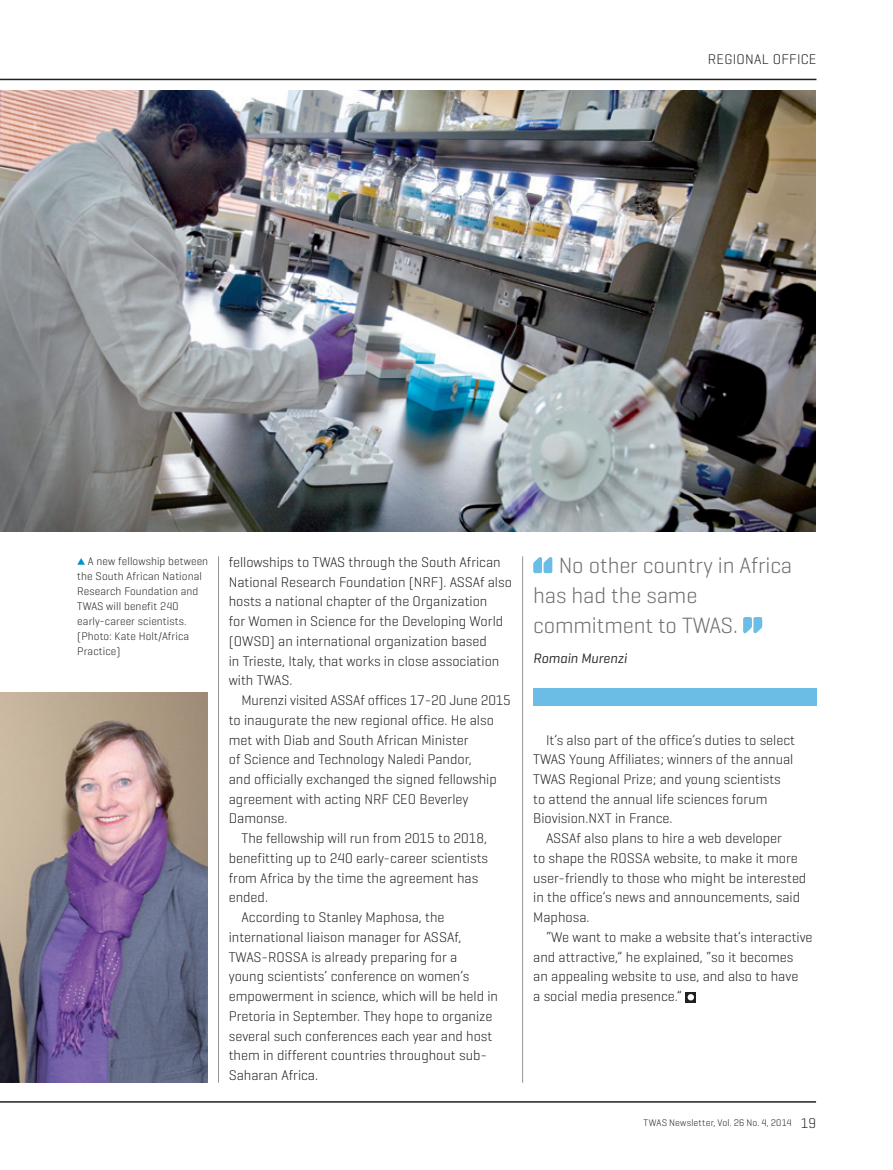
<style>
.page{position:relative;width:893px;height:1170px;background:#fff}
.page>*{position:absolute;margin:0;border:0;box-sizing:border-box;transform-origin:0 0}
.t1{font:300 22.5px/30px "Geogrotesque";letter-spacing:-.005em;color:#6c6d70}
.t2{font:300 14.25px/19.6px "Geogrotesque";color:#231f20}
.t3{font:italic 13.95px "Geogrotesque";color:#231f20}
.t4{font:300 11.25px/15px "Geogrotesque";letter-spacing:.01em;color:#231f20}
.t5{font:300 9.75px "Geogrotesque";letter-spacing:.02em;color:#231f20}
.s1{font-size:14.25px}
</style>
<div class="page">
<hr style="left:0;top:79px;width:816px;height:1px;background:#231f20">
<hr style="left:0;top:1101px;width:816px;height:1px;background:#231f20">
<hr style="left:522px;top:556px;width:1px;height:526px;background:#939598">
<hr style="left:218px;top:556px;width:1px;height:526px;background:#939598">
<svg style="left:77px;top:558px;width:8px;height:6px"></svg>
<svg style="left:685px;top:992px;width:11px;height:10px"></svg>
<svg style="left:688px;top:993px;width:6px;height:7px"></svg>
<img style="left:0;top:90px;width:816px;height:441px">
<svg style="left:533px;top:557px;width:19px;height:16px"></svg>
<svg style="left:743px;top:617px;width:19px;height:16px"></svg>
<div style="left:533px;top:688px;width:283px;height:17px;background:#6bbde5"></div>
<img style="left:0;top:692px;width:207px;height:390px">
<p class="t2" style="left:708px;top:49px;width:17px">Regional</p>
<p class="t2" style="left:773px;top:49px;width:17px">Office</p>
<p class="t4" style="left:77px;top:553px;width:132px;text-indent:11px">A new fellowship between the South African National<br>Research Foundation and<br>TWAS will benefit 240 early-career scientists. (Photo: Kate Holt/Africa<br>Practice)</p>
<p class="t2" style="left:229px;top:551px;width:285px">fellowships to TWAS through the South African National Research Foundation (NRF). ASSAf also hosts a national chapter of the Organization<br>for Women in Science for the Developing World (OWSD) an international organization based<br>in Trieste, Italy, that works in close association with TWAS.</p>
<p class="t2" style="left:242px;top:689px;width:271px">Murenzi visited ASSAf offices 17-20 June 2015</p>
<p class="t2" style="left:229px;top:709px;width:267px">to inaugurate the new regional office. He also</p>
<p class="t2" style="left:229px;top:729px;width:241px">met with Diab and South African Minister</p>
<p class="t2" style="left:229px;top:749px;width:245px">of Science and Technology Naledi Pandor,</p>
<p class="t2" style="left:229px;top:768px;width:270px">and officially exchanged the signed fellowship</p>
<p class="t2" style="left:229px;top:788px;width:241px">agreement with acting NRF CEO Beverley</p>
<p class="t2" style="left:229px;top:808px;width:60px">Damonse.</p>
<p class="t2" style="left:242px;top:828px;width:247px">The fellowship will run from 2015 to 2018,</p>
<p class="t2" style="left:229px;top:847px;width:261px">benefitting up to 240 early-career scientists</p>
<p class="t2" style="left:229px;top:867px;width:251px">from Africa by the time the agreement has</p>
<p class="t2" style="left:229px;top:887px;width:41px">ended.</p>
<p class="t2" style="left:242px;top:906px;width:205px">According to Stanley Maphosa, the</p>
<p class="t2" style="left:229px;top:926px;width:234px">international liaison manager for ASSAf,</p>
<p class="t2" style="left:229px;top:946px;width:230px">TWAS-ROSSA is already preparing for a</p>
<p class="t2" style="left:229px;top:966px;width:242px">young scientists’ conference on women’s</p>
<p class="t2" style="left:229px;top:985px;width:271px">empowerment in science, which will be held in</p>
<p class="t2" style="left:229px;top:1005px;width:265px">Pretoria in September. They hope to organize</p>
<p class="t2" style="left:229px;top:1025px;width:265px">several such conferences each year and host</p>
<p class="t2" style="left:229px;top:1044px;width:260px">them in different countries throughout sub-</p>
<p class="t2" style="left:229px;top:1064px;width:91px">Saharan Africa.</p>
<h1 class="t1" style="left:533px;top:549px;width:260px;text-indent:25px">No other country in Africa has had the same commitment to TWAS.</h1>
<p class="t3" style="left:533px;top:649px;width:95px">Romain Murenzi</p>
<p class="t2" style="left:533px;top:729px;width:263px;text-indent:13px">It’s also part of the office’s duties to select TWAS Young Affiliates; winners of the annual TWAS Regional Prize; and young scientists to attend the annual life sciences forum Biovision.NXT in France.</p>
<p class="t2" style="left:533px;top:828px;width:275px;text-indent:13px">ASSAf also plans to hire a web developer<br>to shape the ROSSA website, to make it more user-friendly to those who might be interested in the office’s news and announcements, said Maphosa.</p>
<p class="t2" style="left:533px;top:926px;width:281px;text-indent:13px">“We want to make a website that’s interactive and attractive,” he explained, “so it becomes<br>an appealing website to use, and also to have<br>a social media presence.”</p>
<p class="t5" style="left:643px;top:1116px;width:174px">TWAS Newsletter, Vol. 26 No. 4, 2014 <span class="s1">19</span></p>
</div>
